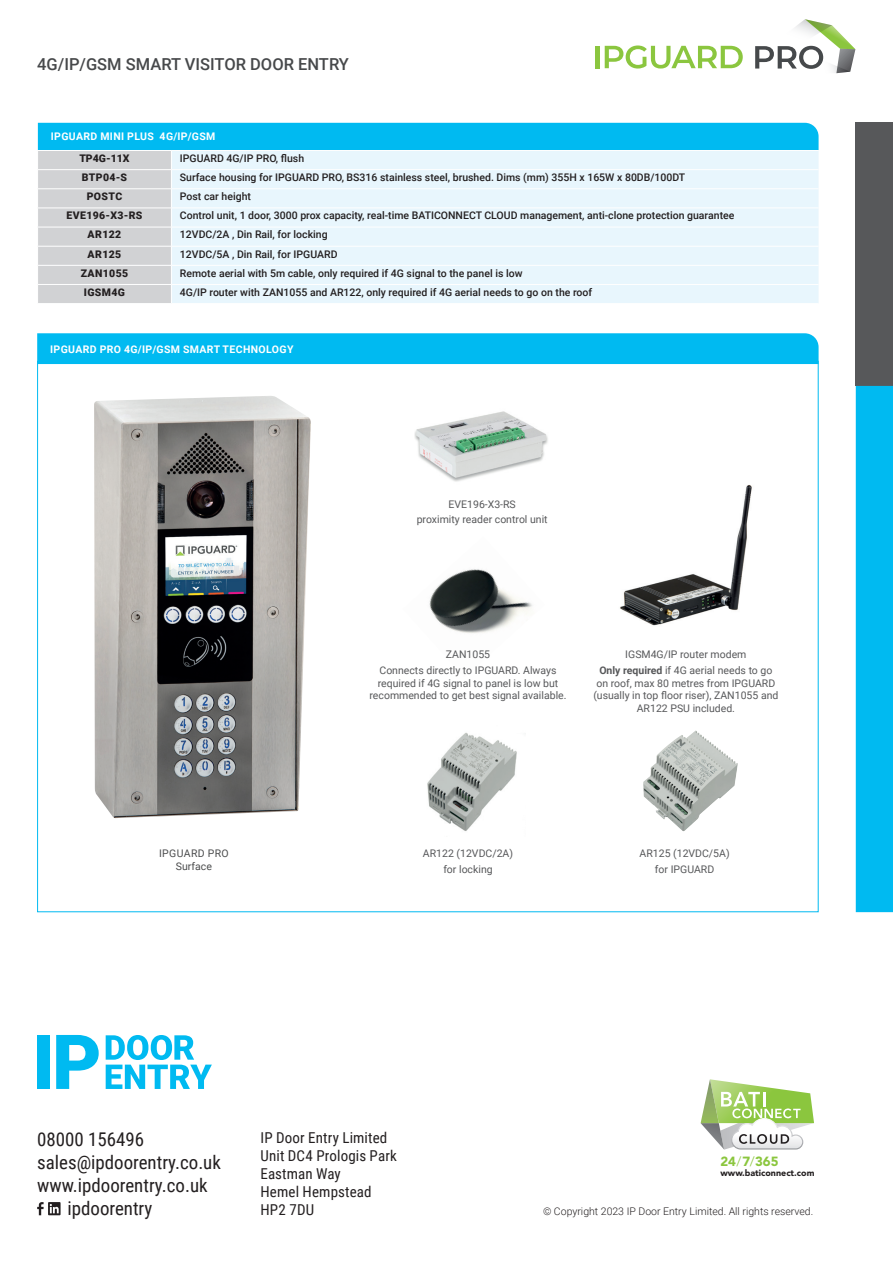
<style>
.page{position:relative;width:893px;height:1263px;background:#fff}
.page>*{position:absolute;margin:0;border:0;box-sizing:border-box;transform-origin:0 0}
.t1{font:18.9px "Roboto Condensed";color:#231f20}
.t2{font:500 16.5px "Roboto";color:#46484a}
.t3{font:15px/18px "Roboto Condensed";letter-spacing:.01em;color:#231f20}
.t4{font:900 13.2px "Avenir LT Std";color:#8bc63e}
.t5{font:500 10.5px "Roboto";color:#231f20}
.t6{font:10.5px/15.8px "Roboto";color:#57585a;text-align:center}
.t7{font:700 10.5px "Roboto";letter-spacing:.035em;color:#fff}
.t8{font:900 10.5px "Roboto";letter-spacing:.035em;color:#231f20}
.t9{font:300 10.5px "Roboto";color:#231f20}
.t10{font:10.5px/12.6px "Roboto";letter-spacing:.03em;color:#4b4c4d;text-align:center}
.t11{font:900 9px "Avenir LT Std";color:#231f20}
.s1{font-weight:700}
.s2{font-weight:300}
</style>
<div class="page">
<div style="left:856px;top:123px;width:37px;height:263px;background:#57585a"></div>
<div style="left:856px;top:386px;width:37px;height:526px;background:#00baf1"></div>
<div style="left:37px;top:333px;width:782px;height:31px;background:#00baf1"></div>
<svg style="left:37px;top:123px;width:782px;height:180px;background:#c3e8f5"></svg>
<img style="left:94px;top:396px;width:217px;height:422px">
<img style="left:427px;top:732px;width:90px;height:99px">
<img style="left:643px;top:731px;width:52px;height:100px">
<img style="left:620px;top:485px;width:132px;height:141px">
<img style="left:429px;top:569px;width:104px;height:64px">
<img style="left:415px;top:411px;width:133px;height:71px">
<svg style="left:701px;top:1079px;width:113px;height:70px"></svg>
<svg style="left:37px;top:1202px;width:24px;height:13px"></svg>
<div style="left:37px;top:1035px;width:13px;height:54px;background:#00baf1"></div>
<svg style="left:56px;top:1035px;width:43px;height:54px"></svg>
<svg style="left:106px;top:1035px;width:106px;height:54px"></svg>
<hr style="left:595px;top:46px;width:4px;height:22px;background:#8bc63f">
<svg style="left:605px;top:45px;width:138px;height:24px"></svg>
<svg style="left:755px;top:19px;width:100px;height:54px"></svg>
<h2 class="t2" style="left:37px;top:53px;width:313px">4G/IP/GSM SMART VISITOR DOOR ENTRY</h2>
<p class="t7" style="left:51px;top:129px;width:166px">IPGUARD MINI PLUS 4G/IP/GSM</p>
<p class="t8" style="left:79px;top:151px;width:52px">TP4G-11X</p>
<p class="t5" style="left:180px;top:151px;width:126px">IPGUARD 4G/IP PRO, flush</p>
<p class="t8" style="left:82px;top:170px;width:47px">BTP04-S</p>
<p class="t5" style="left:180px;top:170px;width:507px">Surface housing for IPGUARD PRO, BS316 stainless steel, brushed. Dims (mm) 355H x 165W x 80DB/100DT</p>
<p class="t8" style="left:87px;top:189px;width:37px">POSTC</p>
<p class="t5" style="left:180px;top:189px;width:73px">Post car height</p>
<p class="t8" style="left:67px;top:208px;width:77px">EVE196-X3-RS</p>
<p class="t5" style="left:180px;top:208px;width:556px">Control unit, 1 door, 3000 prox capacity, real-time BATICONNECT CLOUD management, anti-clone protection guarantee</p>
<p class="t8" style="left:88px;top:227px;width:35px">AR122</p>
<p class="t5" style="left:180px;top:227px;width:149px">12VDC/2A , Din Rail, for locking</p>
<p class="t8" style="left:88px;top:246px;width:35px">AR125</p>
<p class="t5" style="left:180px;top:246px;width:159px">12VDC/5A , Din Rail, for IPGUARD</p>
<p class="t8" style="left:81px;top:266px;width:49px">ZAN1055</p>
<p class="t5" style="left:180px;top:266px;width:344px">Remote aerial with 5m cable, only required if 4G signal to the panel is low</p>
<p class="t8" style="left:84px;top:285px;width:43px">IGSM4G</p>
<p class="t5" style="left:180px;top:285px;width:414px">4G/IP router with ZAN1055 and AR122, only required if 4G aerial needs to go on the roof</p>
<p class="t7" style="left:50px;top:341px;width:245px">IPGUARD PRO 4G/IP/GSM SMART TECHNOLOGY</p>
<p class="t6" style="left:417px;top:496px;width:132px">EVE196-X3-RS<br>proximity reader control unit</p>
<p class="t6" style="left:379px;top:646px;width:179px">ZAN1055<br>Connects directly to IPGUARD. Always</p>
<p class="t6" style="left:369px;top:676px;width:199px;line-height:12.6px">required if 4G signal to panel is low but recommended to get best signal available.</p>
<p class="t6" style="left:599px;top:646px;width:175px">IGSM4G/IP router modem<br><span class="s1">Only required</span> if 4G aerial needs to go</p>
<p class="t6" style="left:593px;top:676px;width:187px;line-height:12.6px">on roof, max 80 metres from IPGUARD (usually in top floor riser), ZAN1055 and<br>AR122 PSU included.</p>
<p class="t10" style="left:159px;top:846px;width:71px">IPGUARD PRO<br>Surface</p>
<p class="t6" style="left:423px;top:845px;width:92px">AR122 (12VDC/2A) for locking</p>
<p class="t6" style="left:639px;top:845px;width:92px">AR125 (12VDC/5A) for IPGUARD</p>
<h1 class="t1" style="left:37px;top:1126px;width:109px">08000 156496</h1>
<h1 class="t1" style="left:37px;top:1149px;width:185px">sales@ipdoorentry.co.uk</h1>
<h1 class="t1" style="left:37px;top:1172px;width:172px">www.ipdoorentry.co.uk</h1>
<h1 class="t1" style="left:68px;top:1195px;width:86px">ipdoorentry</h1>
<h3 class="t3" style="left:260px;top:1128px;width:138px">IP Door Entry Limited<br>Unit DC4 Prologis Park<br>Eastman Way<br>Hemel Hempstead<br>HP2 7DU</h3>
<p class="t4" style="left:720px;top:1153px;width:60px">24<span class="s2">/</span>7<span class="s2">/</span>365</p>
<p class="t11" style="left:720px;top:1168px;width:95px">www.baticonnect.com</p>
<p class="t9" style="left:543px;top:1204px;width:272px">© Copyright 2023 IP Door Entry Limited. All rights reserved.</p>
</div>
